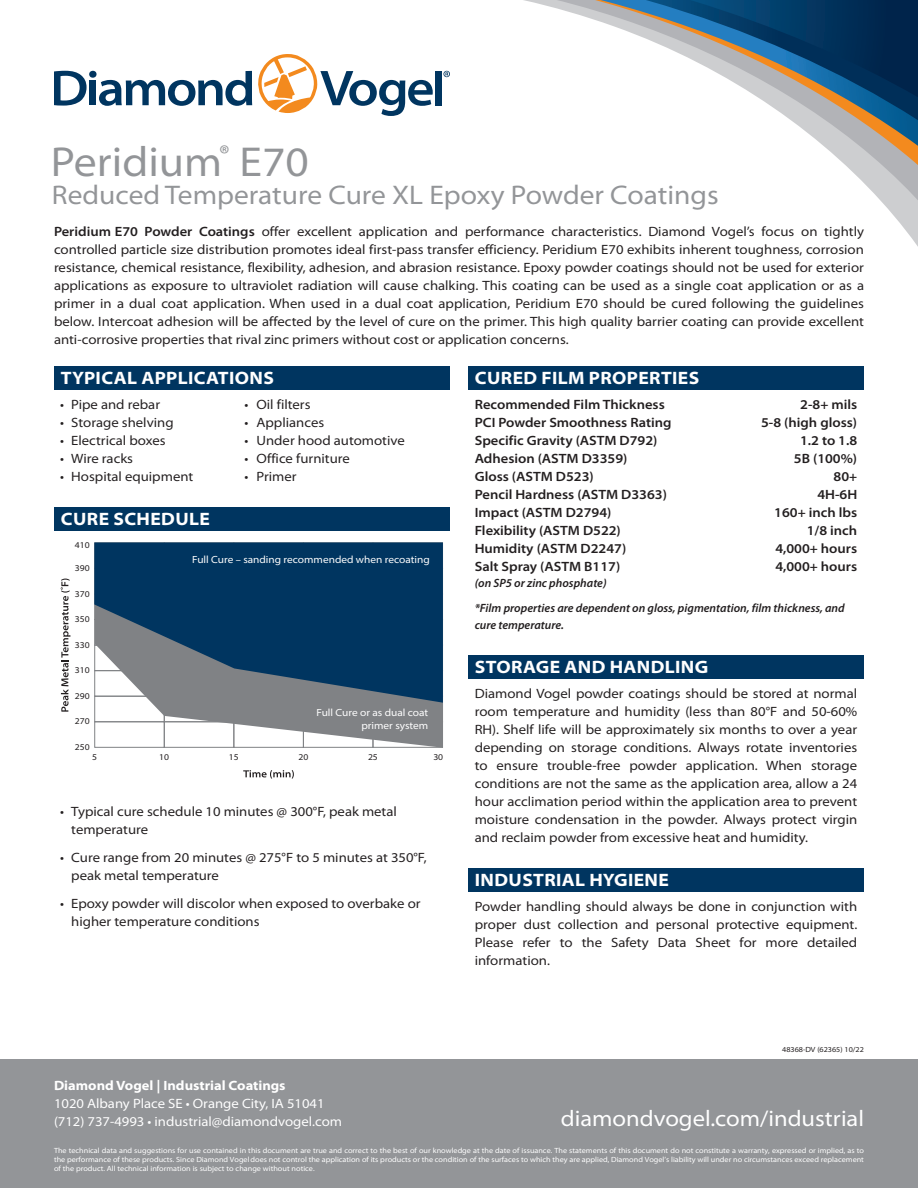
<style>
.page{position:relative;width:918px;height:1188px;background:#fff}
.page>*{position:absolute;margin:0;border:0;box-sizing:border-box;transform-origin:0 0}
.Powder_Bulletin_Head{font:semi-expanded 42px "Myriad Pro";color:#939598}
.Powder_Bulletin_Subh{font:semi-expanded 27px "Myriad Pro";color:#939598}
.t1{font:semi-expanded 22.5px "Myriad Pro";color:#fff}
.Paragraph_Style_3{font:700 semi-expanded 18px "Myriad Pro";letter-spacing:.02em;color:#fff}
.Body_Copy{font:semi-expanded 13.5px/18px "Myriad Pro";color:#231f20}
.Properties_Copy{font:600 semi-expanded 13.5px "Myriad Pro";color:#231f20}
.t2{font:semi-expanded 13.5px "Myriad Pro";color:#fff}
.t3{font:700 semi-expanded 13.5px "Myriad Pro";color:#fff}
.t4{font:italic 600 12px/16.5px "Myriad Pro";color:#231f20}
.t5{font:semi-expanded 10.35px/12.5px "Myriad Pro";color:#fff;text-align:right}
.t6{font:semi-expanded 8.85px "Myriad Pro";color:#231f20}
.t7{font:semi-expanded 7.5px/9px "Myriad Pro";color:#fff;text-align:justify}
.t8{font:semi-expanded 7.5px "Myriad Pro";color:#231f20}
.s1{font-weight:600}
</style>
<div class="page">
<div style="left:54px;top:366px;width:396px;height:23px;background:#003560"></div>
<div style="left:54px;top:507px;width:396px;height:23px;background:#003560"></div>
<div style="left:94px;top:696px;width:71px;height:26px;border:1px solid #808285"></div>
<div style="left:94px;top:721px;width:71px;height:27px;border:1px solid #808285"></div>
<svg style="left:95px;top:703px;width:348px;height:45px;fill:#808285"></svg>
<svg style="left:243px;top:770px;width:51px;height:9px"></svg>
<svg style="left:61px;top:579px;width:9px;height:133px"></svg>
<svg style="left:94px;top:542px;width:349px;height:161px;background:#214a6b"></svg>
<div style="left:468px;top:366px;width:396px;height:23px;background:#003560"></div>
<div style="left:468px;top:655px;width:396px;height:24px;background:#003560"></div>
<div style="left:468px;top:868px;width:396px;height:24px;background:#003560"></div>
<svg style="left:435px;top:0;width:483px;height:247px"></svg>
<svg style="left:600px;top:0;width:318px;height:146px"></svg>
<svg style="left:646px;top:0;width:272px;height:120px"></svg>
<svg style="left:54px;top:71px;width:33px;height:35px"></svg>
<div style="left:90px;top:81px;width:6px;height:24px;background:#003560"></div>
<div style="left:89px;top:71px;width:8px;height:7px;background:#003560;border-radius:50%"></div>
<svg style="left:99px;top:54px;width:334px;height:62px"></svg>
<div style="left:436px;top:71px;width:6px;height:34px;background:#003560"></div>
<svg style="left:443px;top:71px;width:7px;height:6px"></svg>
<div style="left:0;top:1060px;width:918px;height:128px;background:#939598"></div>
<p class="Powder_Bulletin_Head" style="left:51px;top:135px;width:260px">Peridium<sup>®</sup> E70</p>
<p class="Powder_Bulletin_Subh" style="left:52px;top:178px;width:668px">Reduced Temperature Cure XL Epoxy Powder Coatings</p>
<p class="Body_Copy" style="left:54px;top:222px;width:812px;text-align:justify"><span class="s1">Peridium E70 Powder Coatings</span> offer excellent application and performance characteristics. Diamond Vogel’s focus on tightly controlled particle size distribution promotes ideal first-pass transfer efficiency. Peridium E70 exhibits inherent toughness, corrosion resistance, chemical resistance, flexibility, adhesion, and abrasion resistance. Epoxy powder coatings should not be used for exterior applications as exposure to ultraviolet radiation will cause chalking. This coating can be used as a single coat application or as a primer in a dual coat application. When used in a dual coat application, Peridium E70 should be cured following the guidelines below. Intercoat adhesion will be affected by the level of cure on the primer. This high quality barrier coating can provide excellent anti-corrosive properties that rival zinc primers without cost or application concerns.</p>
<p class="Paragraph_Style_3" style="left:61px;top:366px;width:215px">TYPICAL APPLICATIONS</p>
<p class="Body_Copy" style="left:60px;top:395px;width:101px">• Pipe and rebar</p>
<p class="Body_Copy" style="left:244px;top:395px;width:68px">• Oil filters</p>
<p class="Body_Copy" style="left:60px;top:413px;width:115px">• Storage shelving</p>
<p class="Body_Copy" style="left:244px;top:413px;width:81px">• Appliances</p>
<p class="Body_Copy" style="left:60px;top:431px;width:107px">• Electrical boxes</p>
<p class="Body_Copy" style="left:244px;top:431px;width:162px">• Under hood automotive</p>
<p class="Body_Copy" style="left:60px;top:449px;width:74px">• Wire racks</p>
<p class="Body_Copy" style="left:244px;top:449px;width:107px">• Office furniture</p>
<p class="Body_Copy" style="left:60px;top:467px;width:135px">• Hospital equipment</p>
<p class="Body_Copy" style="left:244px;top:467px;width:54px">• Primer</p>
<p class="Paragraph_Style_3" style="left:61px;top:507px;width:150px">CURE SCHEDULE</p>
<p class="t6" style="left:75px;top:540px;width:16px">410</p>
<p class="t6" style="left:75px;top:563px;width:16px">390</p>
<p class="t6" style="left:75px;top:588px;width:16px">370</p>
<p class="t6" style="left:75px;top:614px;width:16px">350</p>
<p class="t6" style="left:75px;top:639px;width:16px">330</p>
<p class="t6" style="left:75px;top:665px;width:16px">310</p>
<p class="t6" style="left:75px;top:690px;width:16px">290</p>
<p class="t6" style="left:75px;top:716px;width:16px">270</p>
<p class="t6" style="left:75px;top:741px;width:16px">250</p>
<p class="t6" style="left:92px;top:752px;width:6px">5</p>
<p class="t5" style="left:192px;top:553px;width:239px">Full Cure – sanding recommended when recoating</p>
<p class="t5" style="left:317px;top:706px;width:113px">Full Cure or as dual coat primer system</p>
<p class="t6" style="left:159px;top:752px;width:11px">10</p>
<p class="t6" style="left:229px;top:752px;width:11px">15</p>
<p class="t6" style="left:298px;top:752px;width:11px">20</p>
<p class="t6" style="left:368px;top:752px;width:11px">25</p>
<p class="t6" style="left:433px;top:752px;width:11px">30</p>
<p class="Body_Copy" style="left:71px;top:802px;width:327px;text-indent:-11px">• Typical cure schedule 10 minutes @ 300°F, peak metal temperature</p>
<p class="Body_Copy" style="left:71px;top:848px;width:357px;text-indent:-11px">• Cure range from 20 minutes @ 275°F to 5 minutes at 350°F, peak metal temperature</p>
<p class="Body_Copy" style="left:71px;top:894px;width:351px;text-indent:-11px">• Epoxy powder will discolor when exposed to overbake or higher temperature conditions</p>
<p class="Paragraph_Style_3" style="left:475px;top:366px;width:226px">CURED FILM PROPERTIES</p>
<p class="Properties_Copy" style="left:475px;top:395px;width:192px">Recommended Film Thickness</p>
<p class="Properties_Copy" style="left:800px;top:395px;width:58px">2-8+ mils</p>
<p class="Properties_Copy" style="left:475px;top:413px;width:198px">PCI Powder Smoothness Rating</p>
<p class="Properties_Copy" style="left:761px;top:413px;width:98px">5-8 (high gloss)</p>
<p class="Properties_Copy" style="left:475px;top:431px;width:184px">Specific Gravity (ASTM D792)</p>
<p class="Properties_Copy" style="left:800px;top:431px;width:59px">1.2 to 1.8</p>
<p class="Properties_Copy" style="left:475px;top:449px;width:154px">Adhesion (ASTM D3359)</p>
<p class="Properties_Copy" style="left:794px;top:449px;width:65px">5B (100%)</p>
<p class="Properties_Copy" style="left:475px;top:467px;width:121px">Gloss (ASTM D523)</p>
<p class="Properties_Copy" style="left:834px;top:467px;width:25px">80+</p>
<p class="Properties_Copy" style="left:475px;top:485px;width:194px">Pencil Hardness (ASTM D3363)</p>
<p class="Properties_Copy" style="left:817px;top:485px;width:41px">4H-6H</p>
<p class="Properties_Copy" style="left:475px;top:503px;width:138px">Impact (ASTM D2794)</p>
<p class="Properties_Copy" style="left:774px;top:503px;width:84px">160+ inch lbs</p>
<p class="Properties_Copy" style="left:475px;top:521px;width:148px">Flexibility (ASTM D522)</p>
<p class="Properties_Copy" style="left:807px;top:521px;width:52px">1/8 inch</p>
<p class="Properties_Copy" style="left:475px;top:539px;width:153px">Humidity (ASTM D2247)</p>
<p class="Properties_Copy" style="left:775px;top:539px;width:83px">4,000+ hours</p>
<p class="Properties_Copy" style="left:475px;top:557px;width:147px">Salt Spray (ASTM B117)</p>
<p class="Properties_Copy" style="left:775px;top:557px;width:83px">4,000+ hours</p>
<p class="t4" style="left:475px;top:574px;width:133px">(on SP5 or zinc phosphate)</p>
<p class="t4" style="left:475px;top:600px;width:372px">*Film properties are dependent on gloss, pigmentation, film thickness, and cure temperature.</p>
<p class="Paragraph_Style_3" style="left:475px;top:655px;width:235px">STORAGE AND HANDLING</p>
<p class="Body_Copy" style="left:475px;top:684px;width:384px;text-align:justify">Diamond Vogel powder coatings should be stored at normal room temperature and humidity (less than 80°F and 50-60% RH). Shelf life will be approximately six months to over a year depending on storage conditions. Always rotate inventories to ensure trouble-free powder application. When storage conditions are not the same as the application area, allow a 24 hour acclimation period within the application area to prevent moisture condensation in the powder. Always protect virgin and reclaim powder from excessive heat and humidity.</p>
<p class="Paragraph_Style_3" style="left:475px;top:868px;width:196px">INDUSTRIAL HYGIENE</p>
<p class="Body_Copy" style="left:475px;top:897px;width:384px;text-align:justify">Powder handling should always be done in conjunction with proper dust collection and personal protective equipment.<br>Please refer to the Safety Data Sheet for more detailed information.</p>
<p class="t8" style="left:782px;top:1045px;width:83px">48368-DV (62365) 10/22</p>
<p class="t3" style="left:54px;top:1077px;width:233px">Diamond Vogel | Industrial Coatings</p>
<p class="t2" style="left:54px;top:1095px;width:272px">1020 Albany Place SE • Orange City, IA 51041</p>
<p class="t2" style="left:54px;top:1113px;width:290px">(712) 737-4993 • industrial@diamondvogel.com</p>
<p class="t1" style="left:561px;top:1105px;width:305px">diamondvogel.com/industrial</p>
<p class="t7" style="left:54px;top:1146px;width:812px">The technical data and suggestions for use contained in this document are true and correct to the best of our knowledge at the date of issuance. The statements of this document do not constitute a warranty, expressed or implied, as to the performance of these products. Since Diamond Vogeldoes not control the application of its products or the condition of the surfaces to which they are applied, Diamond Vogel’s liability will under no circumstances exceed replacement of the product. All technical information is subject to change without notice.</p>
</div>
